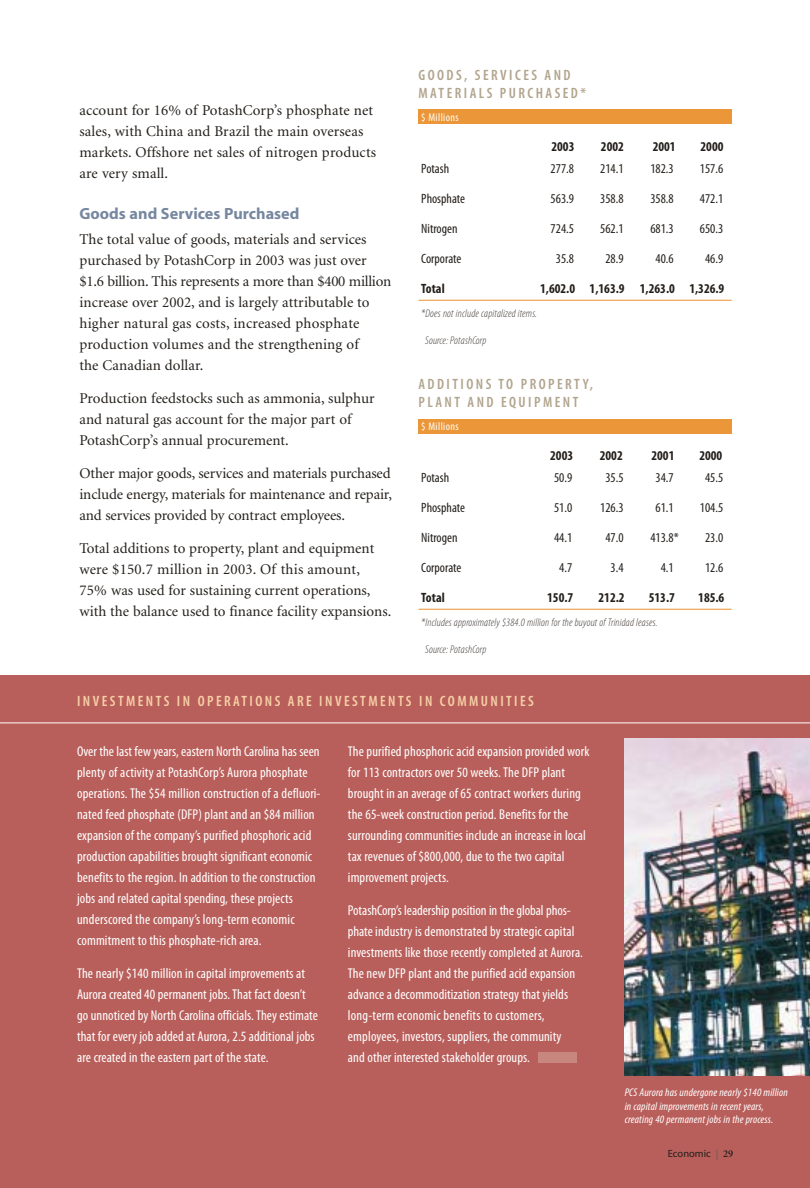
<style>
.page{position:relative;width:810px;height:1188px;background:#fff}
.page>*{position:absolute;margin:0;border:0;box-sizing:border-box;transform-origin:0 0}
.t1{font:700 16.2px "Myriad";color:#76879f}
.t2{font:15px/21px "Minion";color:#231f1b}
.t3{font:600 condensed 15px/18px "Myriad Pro";letter-spacing:.165em;color:#b1a48d}
.t4{font:600 condensed 15px "Myriad Pro";letter-spacing:.165em;color:#f6d1a7}
.t5{font:condensed 14.25px/21px "Myriad Pro";letter-spacing:.01em;color:#fff}
.t6{font:condensed 13.5px "Myriad Pro";color:#231f1b}
.t7{font:700 condensed 13.5px "Myriad Pro";color:#231f1b}
.t8{font:italic 300 condensed 11.25px "Myriad Pro";letter-spacing:.015em;color:#413b37}
.t9{font:italic condensed 11.25px/13.5px "Myriad Pro";letter-spacing:.015em;color:#fff}
.t10{font:condensed 11.25px "Myriad Pro";letter-spacing:.04em;color:#fff}
.t11{font:10.5px "Myriad";color:#231f1b}
.s1{color:#635b57}
.s2{font-family:"Minion";font-weight:600}
</style>
<div class="page">
<div style="left:0;top:675px;width:810px;height:513px;background:#b95f5b"></div>
<div style="left:418px;top:110px;width:314px;height:14px;background:#eb9638"></div>
<hr style="left:418px;top:300px;width:314px;height:1px;background:#eb9638">
<hr style="left:0;top:723px;width:810px;height:1px;background:#fff">
<img style="left:625px;top:739px;width:185px;height:337px">
<div style="left:539px;top:1052px;width:38px;height:11px;background:#c8877e"></div>
<div style="left:418px;top:419px;width:314px;height:14px;background:#eb9638"></div>
<hr style="left:418px;top:609px;width:314px;height:1px;background:#eb9638">
<p class="t2" style="left:79px;top:101px;width:298px">account for 16% of PotashCorp’s phosphate net sales, with China and Brazil the main overseas markets. Offshore net sales of nitrogen products are very small.</p>
<p class="t1" style="left:79px;top:207px;width:221px">Goods and Services Purchased</p>
<p class="t2" style="left:79px;top:230px;width:313px">The total value of goods, materials and services purchased by PotashCorp in 2003 was just over $1.6 billion. This represents a more than $400 million increase over 2002, and is largely attributable to higher natural gas costs, increased phosphate production volumes and the strengthening of<br>the Canadian dollar.</p>
<p class="t2" style="left:79px;top:389px;width:297px">Production feedstocks such as ammonia, sulphur and natural gas account for the major part of<br>PotashCorp’s annual procurement.</p>
<p class="t2" style="left:79px;top:464px;width:314px;text-align:justify">Other major goods, services and materials purchased include energy, materials for maintenance and repair, and services provided by contract employees.</p>
<p class="t2" style="left:79px;top:539px;width:313px">Total additions to property, plant and equipment were $150.7 million in 2003. Of this amount,<br>75% was used for sustaining current operations, with the balance used to finance facility expansions.</p>
<p class="t3" style="left:418px;top:68px;width:169px">GOODS, SERVICES AND<br>MATERIALS PURCHASED*</p>
<p class="t10" style="left:421px;top:113px;width:39px">$ Millions</p>
<p class="t7" style="left:551px;top:141px;width:24px">2003</p>
<p class="t7" style="left:601px;top:141px;width:24px">2002</p>
<p class="t7" style="left:653px;top:141px;width:24px">2001</p>
<p class="t7" style="left:701px;top:141px;width:24px">2000</p>
<p class="t6" style="left:421px;top:163px;width:29px">Potash</p>
<p class="t6" style="left:551px;top:163px;width:25px">277.8</p>
<p class="t6" style="left:600px;top:163px;width:25px">214.1</p>
<p class="t6" style="left:650px;top:163px;width:25px">182.3</p>
<p class="t6" style="left:700px;top:163px;width:25px">157.6</p>
<p class="t6" style="left:421px;top:193px;width:45px">Phosphate</p>
<p class="t6" style="left:551px;top:193px;width:25px">563.9</p>
<p class="t6" style="left:600px;top:193px;width:25px">358.8</p>
<p class="t6" style="left:650px;top:193px;width:25px">358.8</p>
<p class="t6" style="left:700px;top:193px;width:25px">472.1</p>
<p class="t6" style="left:421px;top:223px;width:38px">Nitrogen</p>
<p class="t6" style="left:551px;top:223px;width:25px">724.5</p>
<p class="t6" style="left:600px;top:223px;width:25px">562.1</p>
<p class="t6" style="left:650px;top:223px;width:25px">681.3</p>
<p class="t6" style="left:700px;top:223px;width:25px">650.3</p>
<p class="t6" style="left:421px;top:253px;width:42px">Corporate</p>
<p class="t6" style="left:556px;top:253px;width:20px">35.8</p>
<p class="t6" style="left:605px;top:253px;width:20px">28.9</p>
<p class="t6" style="left:656px;top:253px;width:20px">40.6</p>
<p class="t6" style="left:705px;top:253px;width:20px">46.9</p>
<p class="t7" style="left:421px;top:283px;width:25px">Total</p>
<p class="t7" style="left:540px;top:283px;width:186px">1,602.0 1,163.9 1,263.0 1,326.9</p>
<p class="t8" style="left:421px;top:309px;width:117px">*Does not include capitalized items.</p>
<p class="t8" style="left:425px;top:336px;width:63px">Source: PotashCorp</p>
<p class="t3" style="left:418px;top:377px;width:176px">ADDITIONS TO PROPERTY,<br>PLANT AND EQUIPMENT</p>
<p class="t10" style="left:421px;top:422px;width:39px">$ Millions</p>
<p class="t7" style="left:550px;top:450px;width:24px">2003</p>
<p class="t7" style="left:600px;top:450px;width:24px">2002</p>
<p class="t7" style="left:652px;top:450px;width:24px">2001</p>
<p class="t7" style="left:699px;top:450px;width:24px">2000</p>
<p class="t6" style="left:421px;top:472px;width:29px">Potash</p>
<p class="t6" style="left:554px;top:472px;width:20px">50.9</p>
<p class="t6" style="left:605px;top:472px;width:20px">35.5</p>
<p class="t6" style="left:656px;top:472px;width:20px">34.7</p>
<p class="t6" style="left:705px;top:472px;width:20px">45.5</p>
<p class="t6" style="left:421px;top:502px;width:45px">Phosphate</p>
<p class="t6" style="left:554px;top:502px;width:20px">51.0</p>
<p class="t6" style="left:600px;top:502px;width:25px">126.3</p>
<p class="t6" style="left:656px;top:502px;width:20px">61.1</p>
<p class="t6" style="left:700px;top:502px;width:25px">104.5</p>
<p class="t6" style="left:421px;top:532px;width:38px">Nitrogen</p>
<p class="t6" style="left:554px;top:532px;width:20px">44.1</p>
<p class="t6" style="left:605px;top:532px;width:20px">47.0</p>
<p class="t6" style="left:650px;top:532px;width:30px">413.8*</p>
<p class="t6" style="left:705px;top:532px;width:20px">23.0</p>
<p class="t6" style="left:421px;top:562px;width:42px">Corporate</p>
<p class="t6" style="left:559px;top:562px;width:15px">4.7</p>
<p class="t6" style="left:611px;top:562px;width:15px">3.4</p>
<p class="t6" style="left:661px;top:562px;width:15px">4.1</p>
<p class="t6" style="left:705px;top:562px;width:20px">12.6</p>
<p class="t7" style="left:421px;top:592px;width:25px">Total</p>
<p class="t7" style="left:547px;top:592px;width:28px">150.7</p>
<p class="t7" style="left:599px;top:592px;width:28px">212.2</p>
<p class="t7" style="left:649px;top:592px;width:28px">513.7</p>
<p class="t7" style="left:698px;top:592px;width:28px">185.6</p>
<p class="t8" style="left:421px;top:618px;width:238px">*Includes approximately $384.0 million for the buyout of Trinidad leases.</p>
<p class="t8" style="left:425px;top:645px;width:63px">Source: PotashCorp</p>
<p class="t4" style="left:77px;top:695px;width:458px">INVESTMENTS IN OPERATIONS ARE INVESTMENTS IN COMMUNITIES</p>
<p class="t5" style="left:77px;top:742px;width:245px">Over the last few years, eastern North Carolina has seen plenty of activity at PotashCorp’s Aurora phosphate operations. The $54 million construction of a defluori&shy;nated feed phosphate (DFP) plant and an $84 million expansion of the company’s purified phosphoric acid production capabilities brought significant economic benefits to the region. In addition to the construction jobs and related capital spending, these projects underscored the company’s long-term economic commitment to this phosphate-rich area.</p>
<p class="t5" style="left:77px;top:964px;width:242px">The nearly $140 million in capital improvements at Aurora created 40 permanent jobs. That fact doesn’t go unnoticed by North Carolina officials. They estimate that for every job added at Aurora, 2.5 additional jobs are created in the eastern part of the state.</p>
<p class="t5" style="left:348px;top:742px;width:243px">The purified phosphoric acid expansion provided work for 113 contractors over 50 weeks. The DFP plant brought in an average of 65 contract workers during the 65-week construction period. Benefits for the surrounding communities include an increase in local tax revenues of $800,000, due to the two capital improvement projects.</p>
<p class="t5" style="left:348px;top:901px;width:237px">PotashCorp’s leadership position in the global phos&shy;phate industry is demonstrated by strategic capital investments like those recently completed at Aurora.<br>The new DFP plant and the purified acid expansion advance a decommoditization strategy that yields long-term economic benefits to customers, employees, investors, suppliers, the community<br>and other interested stakeholder groups.</p>
<p class="t9" style="left:625px;top:1087px;width:165px">PCS Aurora has undergone nearly $140 million in capital improvements in recent years, creating 40 permanent jobs in the process.</p>
<p class="t11" style="left:668px;top:1150px;width:67px">Economic <span class="s1">|</span> <span class="s2">29</span></p>
</div>
